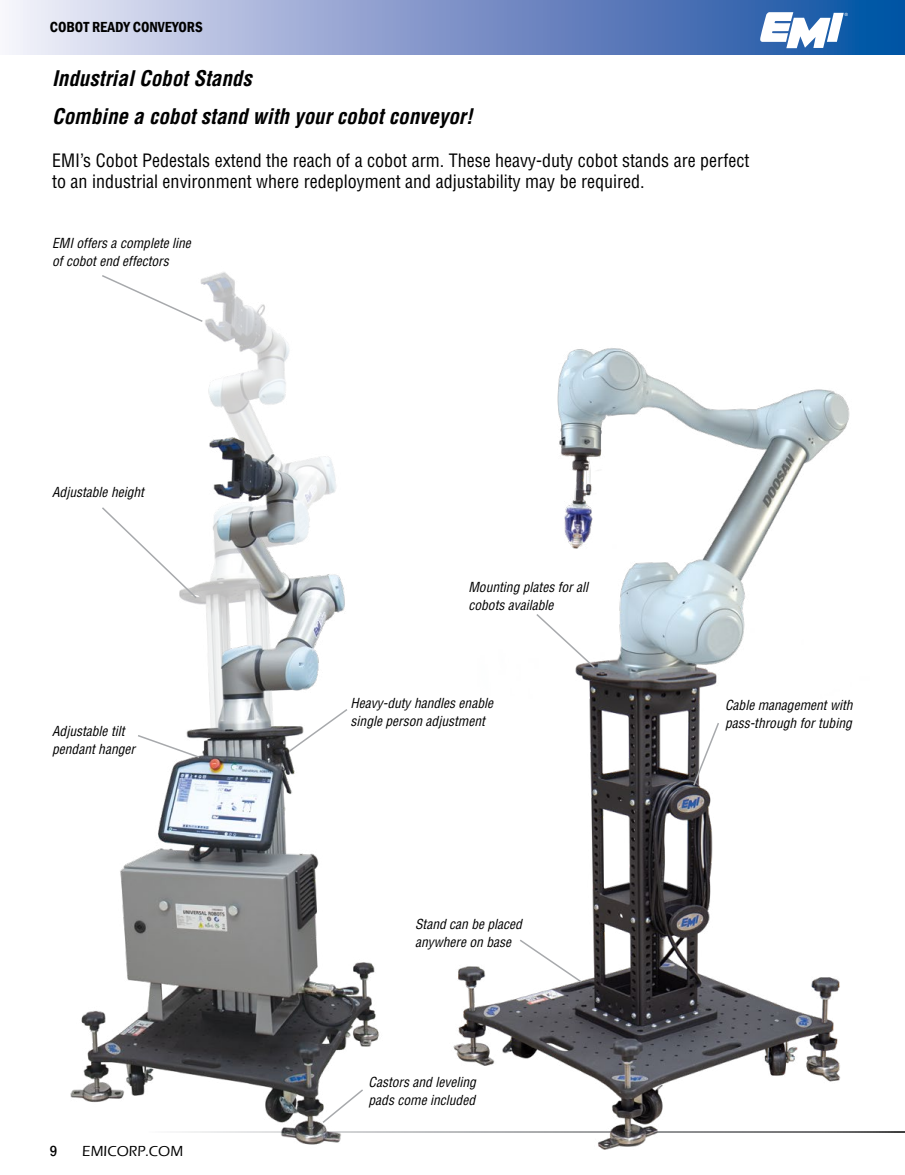
<style>
.page{position:relative;width:905px;height:1175px;background:#fff}
.page>*{position:absolute;margin:0;border:0;box-sizing:border-box;transform-origin:0 0}
.t1{font:italic 700 condensed 21px/38px "Helvetica";color:#000}
.t2{font:condensed 18px/21.6px "Helvetica";color:#000}
.t3{font:600 condensed 15px "Franklin Gothic";color:#000}
.t4{font:500 15px "Eras ITC";color:#000}
.t5{font:500 condensed 15px "Franklin Gothic";color:#000}
.t6{font:italic condensed 13.5px/18px "Helvetica";color:#000}
.t7{font:4.35px "Helvetica";color:#fff}
</style>
<div class="page">
<img style="left:70px;top:272px;width:315px;height:873px">
<img style="left:426px;top:348px;width:450px;height:802px">
<svg style="left:100px;top:505px;width:98px;height:95px"></svg>
<svg style="left:692px;top:721px;width:28px;height:66px"></svg>
<svg style="left:136px;top:733px;width:65px;height:26px"></svg>
<svg style="left:287px;top:707px;width:62px;height:46px"></svg>
<svg style="left:534px;top:612px;width:62px;height:57px"></svg>
<svg style="left:321px;top:1087px;width:44px;height:37px"></svg>
<svg style="left:518px;top:938px;width:65px;height:46px"></svg>
<svg style="left:100px;top:274px;width:104px;height:49px"></svg>
<svg style="left:9px;top:0;width:895px;height:54px;background:#839bcc"></svg>
<svg style="left:760px;top:12px;width:83px;height:36px"></svg>
<p class="t3" style="left:50px;top:17px;width:154px">COBOT READY CONVEYORS</p>
<h1 class="t1" style="left:52px;top:59px;width:422px">Industrial Cobot Stands<br>Combine a cobot stand with your cobot conveyor!</h1>
<h2 class="t2" style="left:52px;top:149px;width:699px">EMI’s Cobot Pedestals extend the reach of a cobot arm. These heavy-duty cobot stands are perfect to an industrial environment where redeployment and adjustability may be required.</h2>
<p class="t6" style="left:52px;top:234px;width:140px">EMI offers a complete line of cobot end effectors</p>
<p class="t6" style="left:52px;top:482px;width:93px">Adjustable height</p>
<p class="t6" style="left:468px;top:578px;width:121px">Mounting plates for all cobots available</p>
<p class="t7" style="left:844px;top:12px;width:5px">®</p>
<p class="t6" style="left:52px;top:722px;width:84px">Adjustable tilt pendant hanger</p>
<p class="t5" style="left:50px;top:1141px;width:9px">9</p>
<p class="t4" style="left:82px;top:1142px;width:102px">EMICORP.COM</p>
<p class="t6" style="left:350px;top:694px;width:144px">Heavy-duty handles enable single person adjustment</p>
<p class="t6" style="left:415px;top:915px;width:108px">Stand can be placed anywhere on base</p>
<p class="t6" style="left:368px;top:1072px;width:109px">Castors and leveling pads come included</p>
<p class="t6" style="left:725px;top:695px;width:129px">Cable management with pass-through for tubing</p>
</div>
